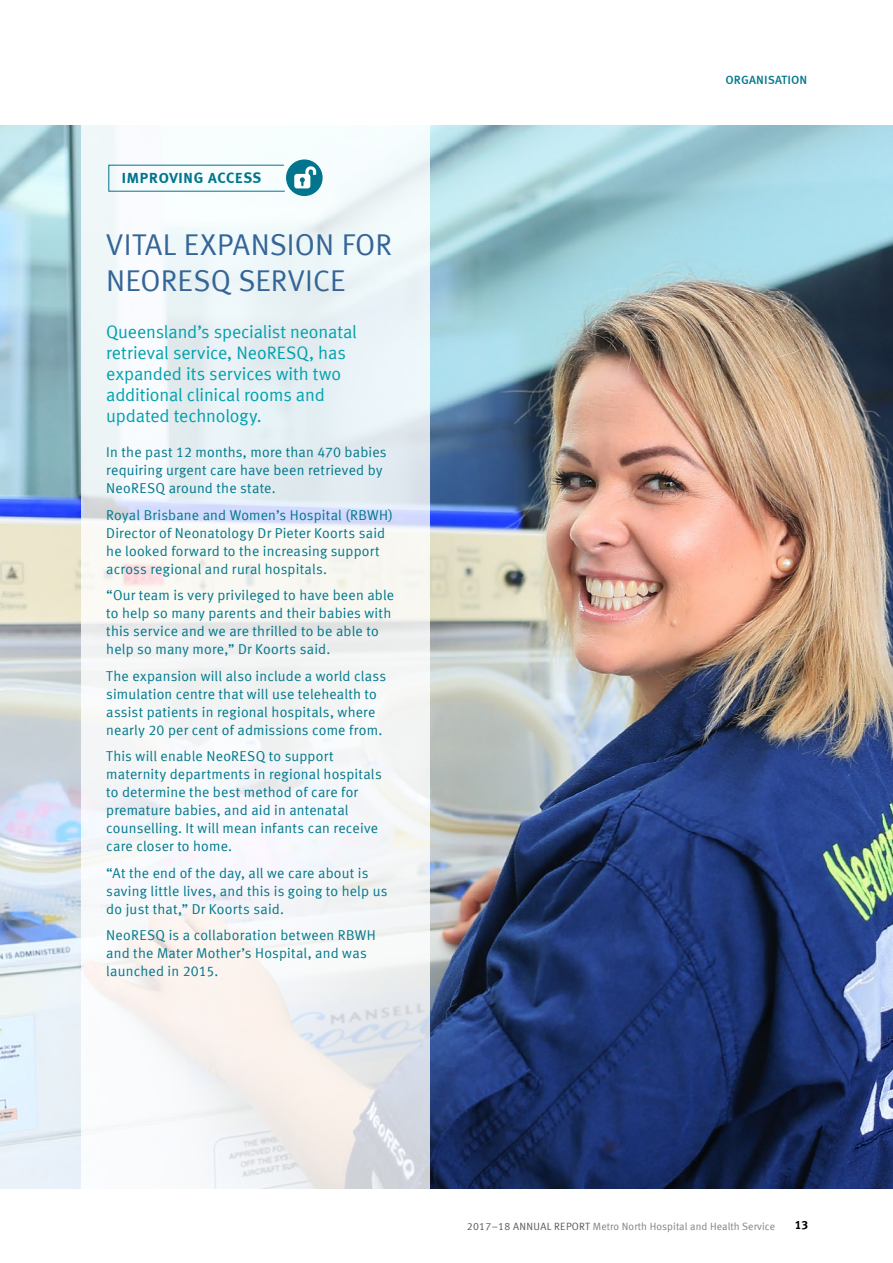
<style>
.page{position:relative;width:893px;height:1263px;background:#fff}
.page>*{position:absolute;margin:0;border:0;box-sizing:border-box;transform-origin:0 0}
.t1{font:30px/36px "Meta Normal LF";letter-spacing:.005em;color:#346596}
.t2{font:18px/21px "Meta Normal LF";letter-spacing:-.005em;color:#00a2ae}
.t3{font:15px "Meta Bold LF";letter-spacing:.05em;color:#00758d}
.t4{font:14.25px/18px "Meta Normal LF";letter-spacing:.015em;color:#00788c}
.t5{font:12px "Meta Medium LF Caps";letter-spacing:.01em;color:#00788c}
.t6{font:12px "Meta Bold LF Caps";color:#000}
.t7{font:10.5px "Meta Normal LF";letter-spacing:.01em;color:#808285}
.s1{color:#58595b}
</style>
<div class="page">
<img style="left:0;top:126px;width:893px;height:1062px">
<svg style="left:81px;top:125px;width:348px;height:1064px;fill:#f3f5f6"></svg>
<svg style="left:108px;top:164px;width:177px;height:28px"></svg>
<div style="left:286px;top:159px;width:37px;height:37px;background:#00758d;border-radius:50%"></div>
<div style="left:294px;top:174px;width:16px;height:14px;background:#fff;border-radius:3px"></div>
<svg style="left:300px;top:166px;width:16px;height:20px"></svg>
<p class="t3" style="left:122px;top:169px;width:141px">IMPROVING ACCESS</p>
<h1 class="t1" style="left:106px;top:227px;width:287px">VITAL EXPANSION FOR<br>NEORESQ SERVICE</h1>
<p class="t2" style="left:106px;top:321px;width:252px">Queensland’s specialist neonatal retrieval service, NeoRESQ, has expanded its services with two additional clinical rooms and updated technology.</p>
<p class="t4" style="left:106px;top:443px;width:282px">In the past 12 months, more than 470 babies requiring urgent care have been retrieved by<br>NeoRESQ around the state.</p>
<p class="t4" style="left:106px;top:505px;width:288px">Royal Brisbane and Women’s Hospital (RBWH)<br>Director of Neonatology Dr Pieter Koorts said he looked forward to the increasing support across regional and rural hospitals.</p>
<p class="t4" style="left:106px;top:586px;width:289px">“Our team is very privileged to have been able to help so many parents and their babies with this service and we are thrilled to be able to help so many more,” Dr Koorts said.</p>
<p class="t4" style="left:106px;top:666px;width:281px">The expansion will also include a world class simulation centre that will use telehealth to assist patients in regional hospitals, where nearly 20 per cent of admissions come from.</p>
<p class="t4" style="left:106px;top:747px;width:277px">This will enable NeoRESQ to support maternity departments in regional hospitals to determine the best method of care for premature babies, and aid in antenatal counselling. It will mean infants can receive care closer to home.</p>
<p class="t4" style="left:106px;top:863px;width:283px">“At the end of the day, all we care about is saving little lives, and this is going to help us do just that,” Dr Koorts said.</p>
<p class="t4" style="left:106px;top:926px;width:271px">NeoRESQ is a collaboration between RBWH and the Mater Mother’s Hospital, and was launched in 2015.</p>
<p class="t5" style="left:725px;top:73px;width:83px">ORGANISATION</p>
<p class="t7" style="left:467px;top:1220px;width:310px"><span class="s1">2017–18 ANNUAL REPORT</span> Metro North Hospital and Health Service</p>
<p class="t6" style="left:795px;top:1218px;width:15px">13</p>
</div>
